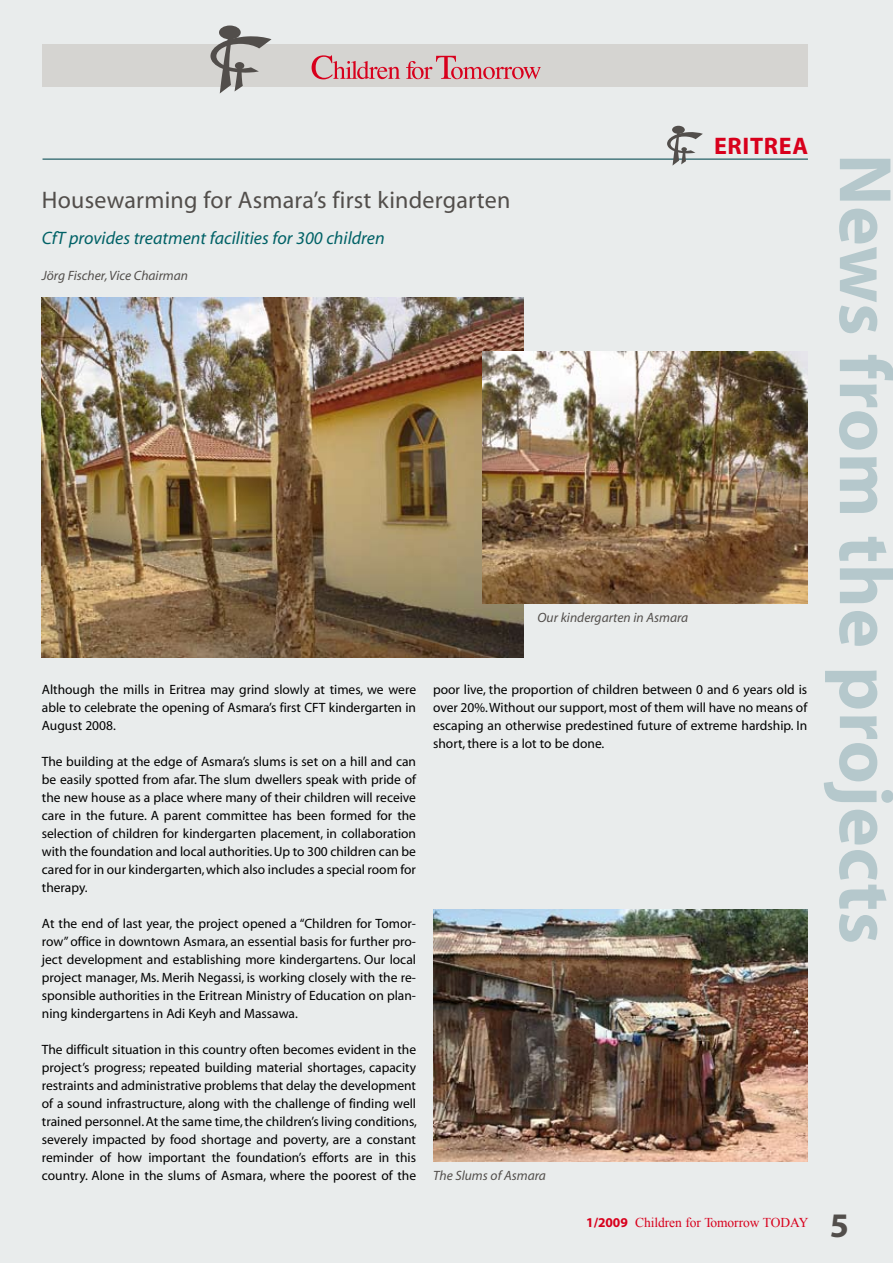
<style>
.page{position:relative;width:893px;height:1263px;background:#e9ecec}
.page>*{position:absolute;margin:0;border:0;box-sizing:border-box;transform-origin:0 0}
.t1{font:700 75px "Myriad";letter-spacing:.01em;color:#b5c8cc}
.t2{font:700 34.5px "Myriad";color:#524e4b}
.t3{font:24px "Myriad";letter-spacing:.01em;color:#524e4b}
.t4{font:700 24px "Myriad";letter-spacing:.03em;color:#d8001c}
.t5{font:italic 18px "Myriad";color:#006166}
.t6{font:13.5px/18px "Myriad";color:#000;text-align:justify}
.t7{font:italic 13.5px "Myriad";color:#524e4b}
.t8{font:13.5px "Times New Roman";letter-spacing:-.005em;color:#d8001c}
.s1{font-family:"Myriad";font-weight:700}
</style>
<div class="page">
<img style="left:42px;top:298px;width:481px;height:360px">
<img style="left:433px;top:910px;width:374px;height:251px">
<img style="left:482px;top:351px;width:325px;height:252px">
<div style="left:219px;top:26px;width:22px;height:13px;background:#524e4b;border-radius:50%"></div>
<svg style="left:43px;top:36px;width:765px;height:58px"></svg>
<hr style="left:43px;top:158px;width:765px;height:2px;background:#47797e">
<div style="left:672px;top:126px;width:13px;height:8px;background:#524e4b;border-radius:50%"></div>
<svg style="left:667px;top:132px;width:36px;height:34px"></svg>
<h3 class="t3" style="left:42px;top:188px;width:470px">Housewarming for Asmara’s first kindergarten</h3>
<h3 class="t5" style="left:42px;top:229px;width:344px">CfT provides treatment facilities for 300 children</h3>
<p class="t7" style="left:42px;top:269px;width:148px">Jörg Fischer, Vice Chairman</p>
<h3 class="t4" style="left:714px;top:133px;width:80px">ERITREA</h3>
<p class="t7" style="left:537px;top:611px;width:152px">Our kindergarten in Asmara</p>
<p class="t6" style="left:42px;top:681px;width:376px">Although the mills in Eritrea may grind slowly at times, we were able to celebrate the opening of Asmara’s first CFT kindergarten in August 2008.</p>
<p class="t6" style="left:42px;top:753px;width:376px">The building at the edge of Asmara’s slums is set on a hill and can be easily spotted from afar. The slum dwellers speak with pride of the new house as a place where many of their children will receive care in the future. A parent committee has been formed for the selection of children for kindergarten placement, in collaboration with the foundation and local authorities. Up to 300 children can be cared for in our kindergarten, which also includes a special room for therapy.</p>
<p class="t6" style="left:42px;top:915px;width:376px">At the end of last year, the project opened a “Children for Tomor&shy;row” office in downtown Asmara, an essential basis for further pro&shy;ject development and establishing more kindergartens. Our local project manager, Ms. Merih Negassi, is working closely with the re&shy;sponsible authorities in the Eritrean Ministry of Education on plan&shy;ning kindergartens in Adi Keyh and Massawa.</p>
<p class="t6" style="left:42px;top:1041px;width:377px">The difficult situation in this country often becomes evident in the project’s progress; repeated building material shortages, capacity restraints and administrative problems that delay the development of a sound infrastructure, along with the challenge of finding well trained personnel. At the same time, the children’s living conditions, severely impacted by food shortage and poverty, are a constant reminder of how important the foundation’s efforts are in this country. Alone in the slums of Asmara, where the poorest of the</p>
<p class="t6" style="left:433px;top:681px;width:376px">poor live, the proportion of children between 0 and 6 years old is over 20%. Without our support, most of them will have no means of escaping an otherwise predestined future of extreme hardship. In short, there is a lot to be done.</p>
<p class="t7" style="left:433px;top:1169px;width:114px">The Slums of Asmara</p>
<h1 class="t1" style="left:904px;top:154px;width:792px;rotate:90deg">NEWS FROM THE PROJECTS</h1>
<p class="t8" style="left:586px;top:1214px;width:224px"><span class="s1">1/2009</span> Children for Tomorrow TODAY</p>
<h2 class="t2" style="left:830px;top:1207px;width:21px">5</h2>
</div>
